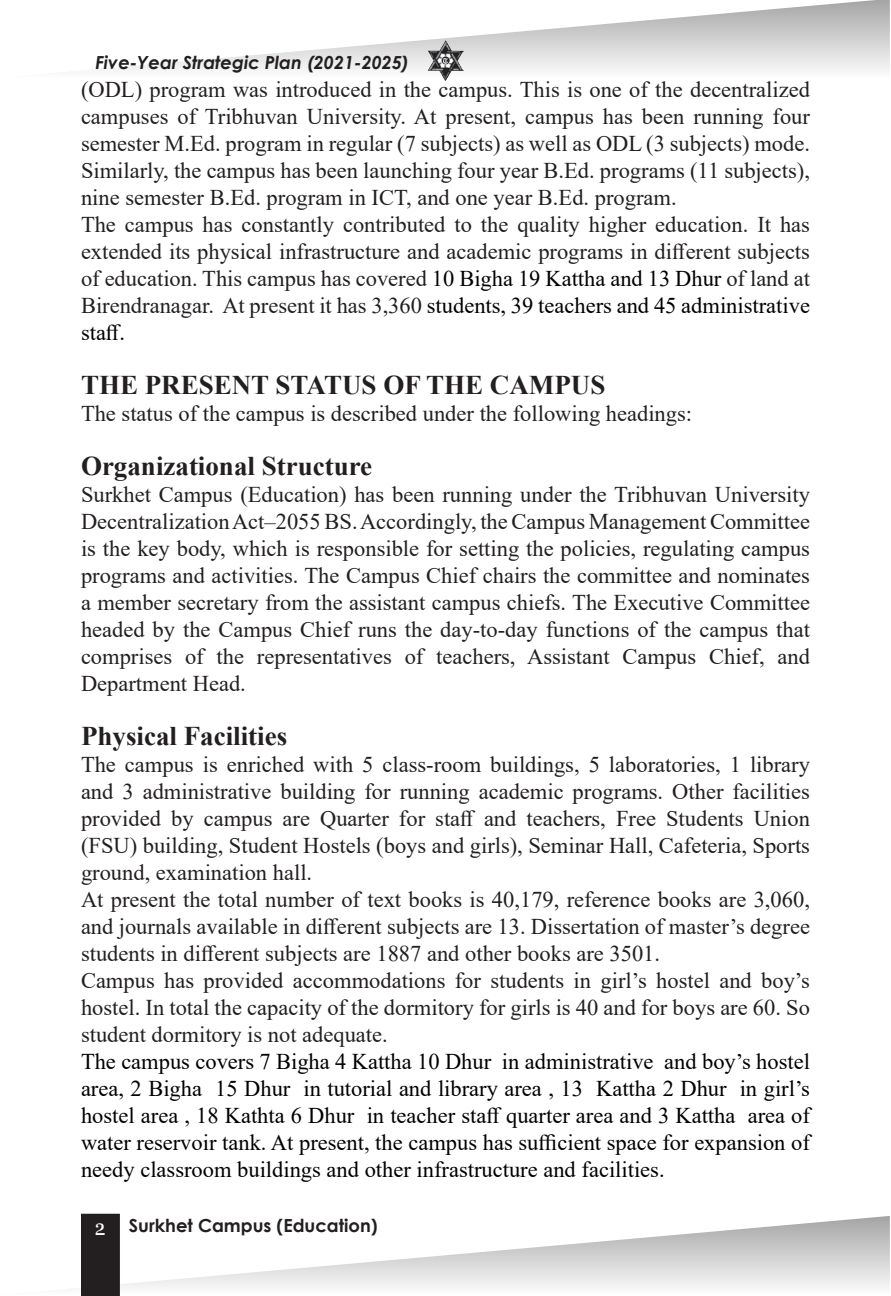
<style>
.page{position:relative;width:891px;height:1296px;background:#fff}
.page>*{position:absolute;margin:0;border:0;box-sizing:border-box;transform-origin:0 0}
.t1{font:700 27px "Times New Roman";color:#231f20}
.t2{font:22.5px/27px "Times New Roman";color:#231f20;text-align:justify}
.t3{font:22.5px/27px "Times New Roman";color:#000;text-align:justify}
.t4{font:italic 700 18px "Century Gothic";color:#231f20}
.t5{font:700 18px "Century Gothic";color:#231f20}
.s1{color:#000}
.s2{font-family:"Aver";font-weight:400;font-size:20.25px;color:#fff}
</style>
<div class="page">
<svg style="left:97px;top:0;width:793px;height:72px"></svg>
<svg style="left:81px;top:1214px;width:809px;height:82px"></svg>
<img style="left:428px;top:41px;width:35px;height:40px">
<p class="t4" style="left:95px;top:49px;width:315px">Five-Year Strategic Plan (2021-2025)</p>
<p class="t2" style="left:81px;top:75px;width:731px">(ODL) program was introduced in the campus. This is one of the decentralized campuses of Tribhuvan University. At present, campus has been running four semester M.Ed. program in regular (7 subjects) as well as ODL (3 subjects) mode.<br>Similarly, the campus has been launching four year B.Ed. programs (11 subjects), nine semester B.Ed. program in ICT, and one year B.Ed. program.</p>
<p class="t2" style="left:81px;top:210px;width:731px">The campus has constantly contributed to the quality higher education. It has extended its physical infrastructure and academic programs in different subjects of education. This campus has covered <span class="s1">10 Bigha 19 Kattha and 13 Dhur</span> of land at Birendranagar. At present it has 3,360 <span class="s1">students, 39 teachers and 45 administrative staff.</span></p>
<p class="t1" style="left:81px;top:365px;width:526px">THE PRESENT STATUS OF THE CAMPUS</p>
<p class="t2" style="left:81px;top:399px;width:613px">The status of the campus is described under the following headings:</p>
<p class="t1" style="left:81px;top:446px;width:293px">Organizational Structure</p>
<p class="t2" style="left:81px;top:480px;width:731px">Surkhet Campus (Education) has been running under the Tribhuvan University Decentralization Act–2055 BS. Accordingly, the Campus Management Committee is the key body, which is responsible for setting the policies, regulating campus programs and activities. The Campus Chief chairs the committee and nominates a member secretary from the assistant campus chiefs. The Executive Committee headed by the Campus Chief runs the day-to-day functions of the campus that comprises of the representatives of teachers, Assistant Campus Chief, and Department Head.</p>
<p class="t1" style="left:81px;top:716px;width:208px">Physical Facilities</p>
<p class="t2" style="left:81px;top:750px;width:731px">The campus is enriched with 5 class-room buildings, 5 laboratories, 1 library and 3 administrative building for running academic programs. Other facilities provided by campus are Quarter for staff and teachers, Free Students Union (FSU) building, Student Hostels (boys and girls), Seminar Hall, Cafeteria, Sports ground, examination hall.</p>
<p class="t2" style="left:81px;top:885px;width:731px">At present the total number of text books is 40,179, reference books are 3,060, and journals available in different subjects are 13. Dissertation of master’s degree students in different subjects are 1887 and other books are 3501.</p>
<p class="t2" style="left:81px;top:966px;width:731px">Campus has provided accommodations for students in girl’s hostel and boy’s hostel. In total the capacity of the dormitory for girls is 40 and for boys are 60. So student dormitory is not adequate.</p>
<p class="t3" style="left:81px;top:1047px;width:731px">The campus covers 7 Bigha 4 Kattha 10 Dhur in administrative and boy’s hostel area, 2 Bigha 15 Dhur in tutorial and library area , 13 Kattha 2 Dhur in girl’s hostel area , 18 Kathta 6 Dhur in teacher staff quarter area and 3 Kattha area of water reservoir tank. At present, the campus has sufficient space for expansion of needy classroom buildings and other infrastructure and facilities.</p>
<p class="t5" style="left:95px;top:1212px;width:285px"><span class="s2">2</span> Surkhet Campus (Education)</p>
</div>
